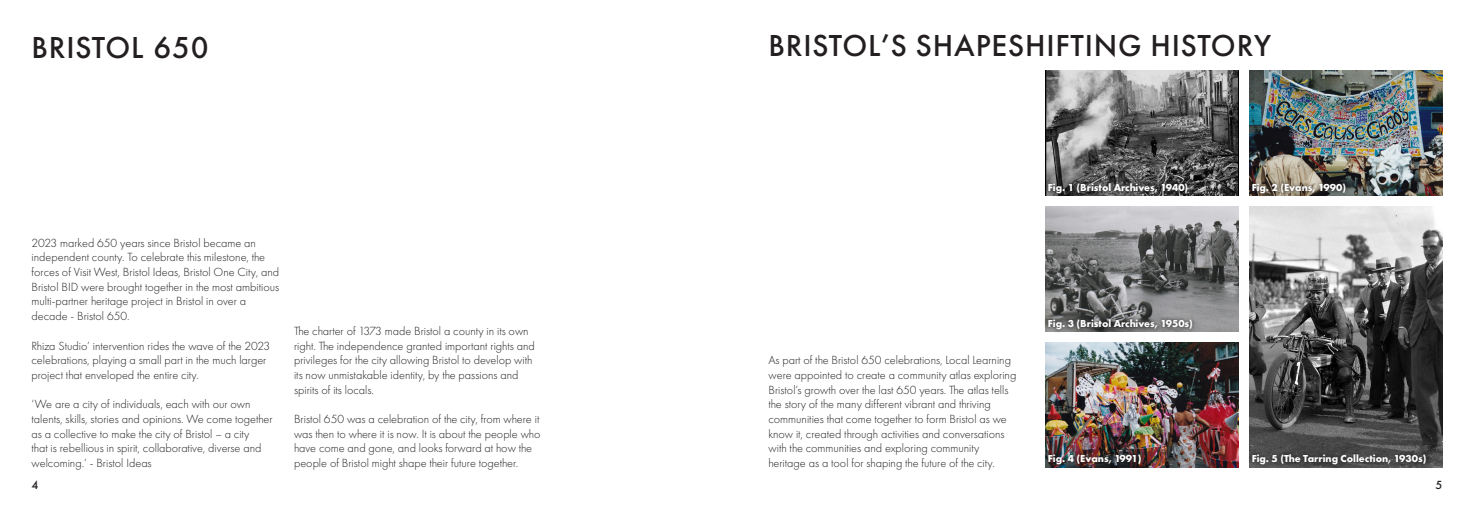
<style>
.page{position:relative;width:1474px;height:521px;background:#fff}
.page>*{position:absolute;margin:0;border:0;box-sizing:border-box;transform-origin:0 0}
.Paragraph_Style_6{font:500 31.5px "Futura PT";letter-spacing:.025em;color:#231f20}
.t1{font:300 12.25px/14.7px "Futura PT";color:#231f20}
.t2{font:500 12.25px "Futura PT";color:#231f20}
.t3{font:700 10.5px "Futura PT";color:#fff}
</style>
<div class="page">
<img style="left:1045px;top:342px;width:193px;height:125px">
<img style="left:1249px;top:71px;width:193px;height:125px">
<img style="left:1045px;top:206px;width:193px;height:125px">
<img style="left:1045px;top:71px;width:193px;height:125px">
<img style="left:1249px;top:206px;width:193px;height:261px">
<svg style="left:1045px;top:179px;width:146px;height:18px;background:#504f4f"></svg>
<svg style="left:1249px;top:179px;width:100px;height:18px;background:#6c655c"></svg>
<svg style="left:1045px;top:315px;width:151px;height:18px;background:#6b6b6b"></svg>
<svg style="left:1045px;top:451px;width:100px;height:17px;background:#3b2e30"></svg>
<svg style="left:1249px;top:450px;width:180px;height:18px;background:#444343"></svg>
<p class="Paragraph_Style_6" style="left:32px;top:29px;width:179px">BRISTOL 650</p>
<p class="Paragraph_Style_6" style="left:768px;top:26px;width:504px">BRISTOL’S SHAPESHIFTING HISTORY</p>
<p class="t1" style="left:32px;top:235px;width:249px">2023 marked 650 years since Bristol became an independent county. To celebrate this milestone, the forces of Visit West, Bristol Ideas, Bristol One City, and Bristol BID were brought together in the most ambitious multi-partner heritage project in Bristol in over a decade - Bristol 650.</p>
<p class="t1" style="left:32px;top:338px;width:240px">Rhiza Studio’ intervention rides the wave of the 2023 celebrations, playing a small part in the much larger project that enveloped the entire city.</p>
<p class="t1" style="left:32px;top:397px;width:243px">‘We are a city of individuals, each with our own talents, skills, stories and opinions. We come together as a collective to make the city of Bristol – a city<br>that is rebellious in spirit, collaborative, diverse and welcoming.’ - Bristol Ideas</p>
<p class="t1" style="left:294px;top:323px;width:242px">The charter of 1373 made Bristol a county in its own right. The independence granted important rights and privileges for the city allowing Bristol to develop with its now unmistakable identity, by the passions and spirits of its locals.</p>
<p class="t1" style="left:294px;top:412px;width:248px">Bristol 650 was a celebration of the city, from where it was then to where it is now. It is about the people who have come and gone, and looks forward at how the people of Bristol might shape their future together.</p>
<p class="t3" style="left:1047px;top:181px;width:142px">Fig. 1 (Bristol Archives, 1940)</p>
<p class="t3" style="left:1251px;top:181px;width:96px">Fig. 2 (Evans, 1990)</p>
<p class="t1" style="left:768px;top:353px;width:249px">As part of the Bristol 650 celebrations, Local Learning were appointed to create a community atlas exploring Bristol’s growth over the last 650 years. The atlas tells the story of the many different vibrant and thriving communities that come together to form Bristol as we know it, created through activities and conversations with the communities and exploring community heritage as a tool for shaping the future of the city.</p>
<p class="t3" style="left:1047px;top:317px;width:147px">Fig. 3 (Bristol Archives, 1950s)</p>
<p class="t3" style="left:1047px;top:452px;width:95px">Fig. 4 (Evans, 1991)</p>
<p class="t3" style="left:1251px;top:452px;width:176px">Fig. 5 (The Tarring Collection, 1930s)</p>
<p class="t2" style="left:32px;top:478px;width:8px">4</p>
<p class="t2" style="left:1435px;top:478px;width:8px">5</p>
</div>
